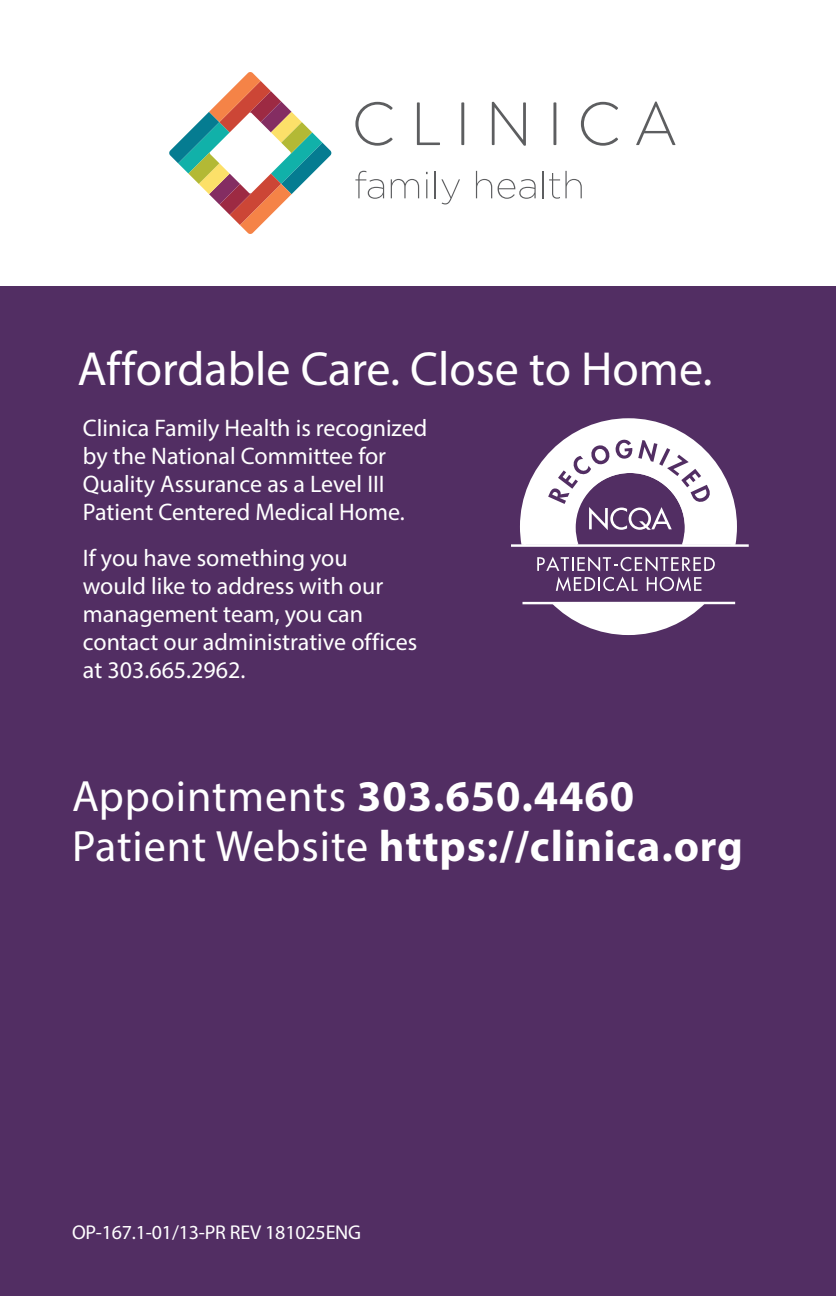
<style>
.page{position:relative;width:836px;height:1296px;background:#fff}
.page>*{position:absolute;margin:0;border:0;box-sizing:border-box;transform-origin:0 0}
.t1{font:48px "Myriad Pro";color:#fff}
.t2{font:700 44px/50px "Myriad Pro";letter-spacing:.02em;color:#fff}
.t3{font:24px/28px "Myriad Pro";color:#fff}
.t4{font:20px "Myriad Pro";letter-spacing:-.01em;color:#fff}
.s1{font-weight:400}
</style>
<div class="page">
<div style="left:0;top:0;width:835px;height:1296px;background:#522e63"></div>
<div style="left:0;top:0;width:835px;height:285px;background:#fff"></div>
<svg style="left:169px;top:72px;width:162px;height:162px"></svg>
<svg style="left:355px;top:102px;width:37px;height:44px"></svg>
<svg style="left:416px;top:102px;width:24px;height:43px"></svg>
<hr style="left:461px;top:102px;width:3px;height:43px;background:#5d5e60">
<svg style="left:491px;top:102px;width:34px;height:44px"></svg>
<hr style="left:553px;top:102px;width:3px;height:43px;background:#5d5e60">
<svg style="left:580px;top:102px;width:38px;height:44px"></svg>
<svg style="left:636px;top:102px;width:39px;height:43px"></svg>
<svg style="left:355px;top:171px;width:29px;height:28px"></svg>
<svg style="left:390px;top:179px;width:29px;height:19px"></svg>
<svg style="left:426px;top:172px;width:1px;height:26px"></svg>
<hr style="left:434px;top:171px;width:2px;height:27px;background:#5d5e60">
<svg style="left:441px;top:179px;width:19px;height:25px"></svg>
<svg style="left:475px;top:171px;width:60px;height:28px"></svg>
<svg style="left:542px;top:171px;width:1px;height:27px"></svg>
<svg style="left:549px;top:171px;width:32px;height:28px"></svg>
<svg style="left:550px;top:604px;width:155px;height:31px"></svg>
<svg style="left:537px;top:557px;width:177px;height:14px"></svg>
<svg style="left:555px;top:577px;width:82px;height:14px"></svg>
<svg style="left:646px;top:577px;width:55px;height:14px"></svg>
<hr style="left:522px;top:602px;width:212px;height:2px;background:#fff">
<hr style="left:511px;top:544px;width:237px;height:3px;background:#fff">
<svg style="left:519px;top:418px;width:217px;height:127px"></svg>
<h1 class="t1" style="left:77px;top:339px;width:636px">Affordable Care. Close to Home.</h1>
<p class="t3" style="left:83px;top:414px;width:346px">Clinica Family Health is recognized by the National Committee for<br>Quality Assurance as a Level III<br>Patient Centered Medical Home.</p>
<p class="t3" style="left:83px;top:544px;width:336px">If you have something you<br>would like to address with our management team, you can contact our administrative offices at 303.665.2962.</p>
<h2 class="t2" style="left:72px;top:770px;width:672px"><span class="s1">Appointments</span> 303.650.4460<br><span class="s1">Patient Website</span> https://clinica.org</h2>
<p class="t4" style="left:72px;top:1220px;width:290px">OP-167.1-01/13-PR REV 181025ENG</p>
</div>
